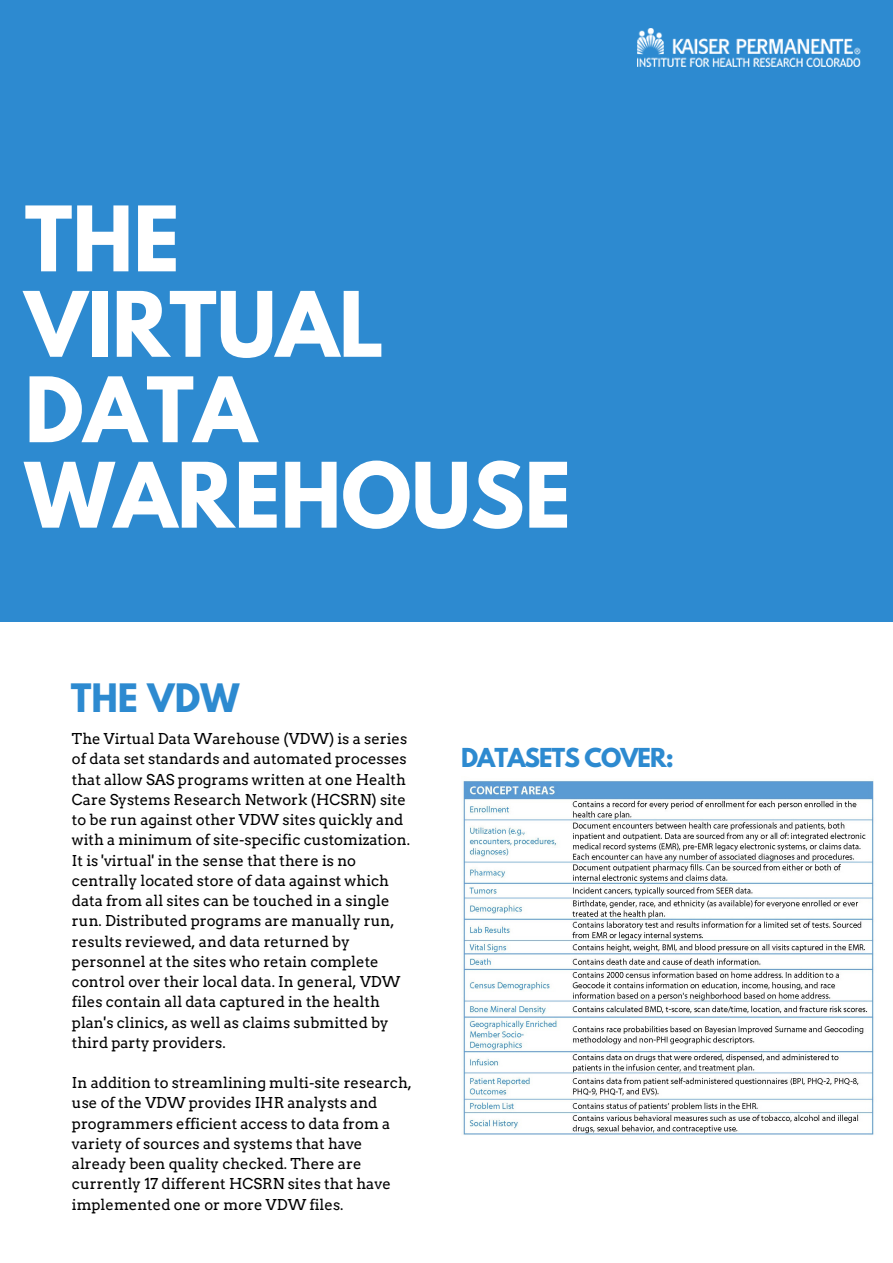
<style>
.page{position:relative;width:893px;height:1263px;background:#fff}
.page>*{position:absolute;margin:0;border:0;box-sizing:border-box;transform-origin:0 0}
.t1{font:700 79.8px/85.5px "League Spartan";color:#fff}
.t2{font:700 34.65px "League Spartan";color:#2d8ad0}
.t3{font:700 23.1px "League Spartan";letter-spacing:-.04em;color:#2d8ad0}
.t4{font:14.85px/20.2px "Arvo";color:#000}
</style>
<div class="page">
<div style="left:0;top:0;width:892px;height:622px;background:#2d8ad0"></div>
<img style="left:637px;top:28px;width:223px;height:38px">
<img style="left:463px;top:781px;width:411px;height:354px">
<h1 class="t1" style="left:25px;top:207px;width:547px">THE<br>VIRTUAL<br>DATA<br>WAREHOUSE</h1>
<h2 class="t2" style="left:71px;top:681px;width:170px">THE VDW</h2>
<p class="t4" style="left:72px;top:729px;width:339px">The Virtual Data Warehouse (VDW) is a series of data set standards and automated processes that allow SAS programs written at one Health Care Systems Research Network (HCSRN) site to be run against other VDW sites quickly and with a minimum of site-specific customization.<br>It is 'virtual' in the sense that there is no centrally located store of data against which data from all sites can be touched in a single run. Distributed programs are manually run, results reviewed, and data returned by personnel at the sites who retain complete control over their local data. In general, VDW files contain all data captured in the health plan's clinics, as well as claims submitted by third party providers.</p>
<p class="t4" style="left:72px;top:1073px;width:341px">In addition to streamlining multi-site research, use of the VDW provides IHR analysts and programmers efficient access to data from a variety of sources and systems that have already been quality checked. There are currently 17 different HCSRN sites that have implemented one or more VDW files.</p>
<h3 class="t3" style="left:461px;top:746px;width:214px">DATASETS COVER:</h3>
</div>
